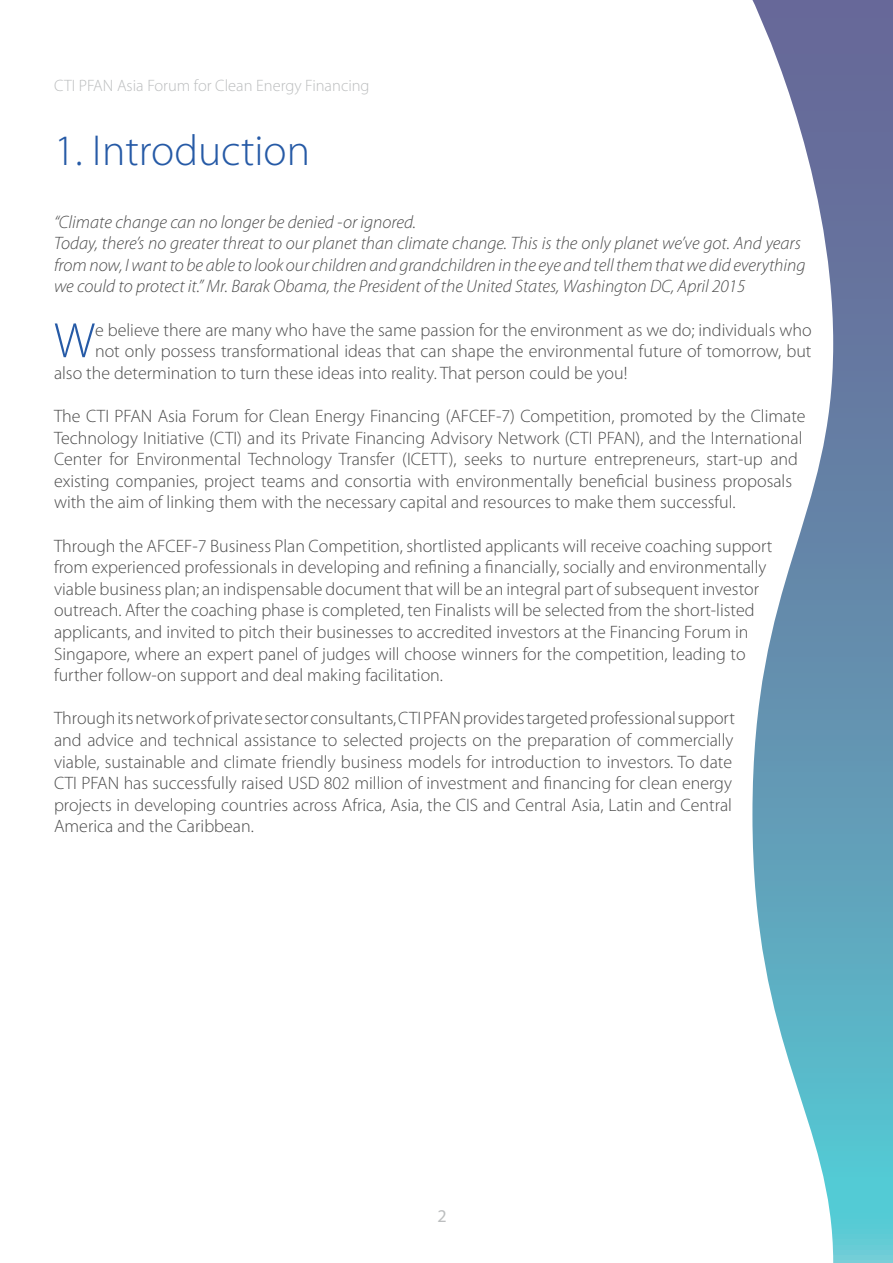
<style>
.page{position:relative;width:893px;height:1263px;background:#fff}
.page>*{position:absolute;margin:0;border:0;box-sizing:border-box;transform-origin:0 0}
.t1{font:300 50.1px "Myriad Pro";color:#265aa6}
.t2{font:300 43.5px "Myriad Pro";color:#265aa6}
.t3{font:300 18px/21.6px "Myriad Pro";color:#4c4c4c}
.t4{font:italic 300 18px/21.6px "Myriad Pro";color:#4c4c4c}
.t5{font:18px "Myriad Pro";color:#bcbebf}
.t6{font:300 16.5px "Myriad Pro";color:#bcbebf}
</style>
<div class="page">
<svg style="left:752px;top:0;width:141px;height:1263px"></svg>
<p class="t6" style="left:54px;top:76px;width:317px">CTI PFAN Asia Forum for Clean Energy Financing</p>
<h2 class="t2" style="left:54px;top:124px;width:258px">1. Introduction</h2>
<p class="t4" style="left:54px;top:211px;width:753px">“Climate change can no longer be denied -or ignored.<br>Today, there’s no greater threat to our planet than climate change. This is the only planet we’ve got. And years from now, I want to be able to look our children and grandchildren in the eye and tell them that we did everything we could to protect it.” Mr. Barak Obama, the President of the United States, Washington DC, April 2015</p>
<h1 class="t1" style="left:54px;top:310px;width:43px">W</h1>
<p class="t3" style="left:95px;top:319px;width:718px">e believe there are many who have the same passion for the environment as we do; individuals who</p>
<p class="t3" style="left:95px;top:340px;width:718px">not only possess transformational ideas that can shape the environmental future of tomorrow, but</p>
<p class="t3" style="left:54px;top:362px;width:575px">also the determination to turn these ideas into reality. That person could be you!</p>
<p class="t3" style="left:54px;top:405px;width:753px">The CTI PFAN Asia Forum for Clean Energy Financing (AFCEF-7) Competition, promoted by the Climate Technology Initiative (CTI) and its Private Financing Advisory Network (CTI PFAN), and the International Center for Environmental Technology Transfer (ICETT), seeks to nurture entrepreneurs, start-up and existing companies, project teams and consortia with environmentally beneficial business proposals with the aim of linking them with the necessary capital and resources to make them successful.</p>
<p class="t3" style="left:54px;top:535px;width:720px">Through the AFCEF-7 Business Plan Competition, shortlisted applicants will receive coaching support from experienced professionals in developing and refining a financially, socially and environmentally viable business plan; an indispensable document that will be an integral part of subsequent investor outreach. After the coaching phase is completed, ten Finalists will be selected from the short-listed applicants, and invited to pitch their businesses to accredited investors at the Financing Forum in Singapore, where an expert panel of judges will choose winners for the competition, leading to further follow-on support and deal making facilitation.</p>
<p class="t3" style="left:54px;top:707px;width:682px">Through its network of private sector consultants, CTI PFAN provides targeted professional support and advice and technical assistance to selected projects on the preparation of commercially viable, sustainable and climate friendly business models for introduction to investors. To date CTI PFAN has successfully raised USD 802 million of investment and financing for clean energy projects in developing countries across Africa, Asia, the CIS and Central Asia, Latin and Central America and the Caribbean.</p>
<p class="t5" style="left:437px;top:1205px;width:11px">2</p>
</div>
